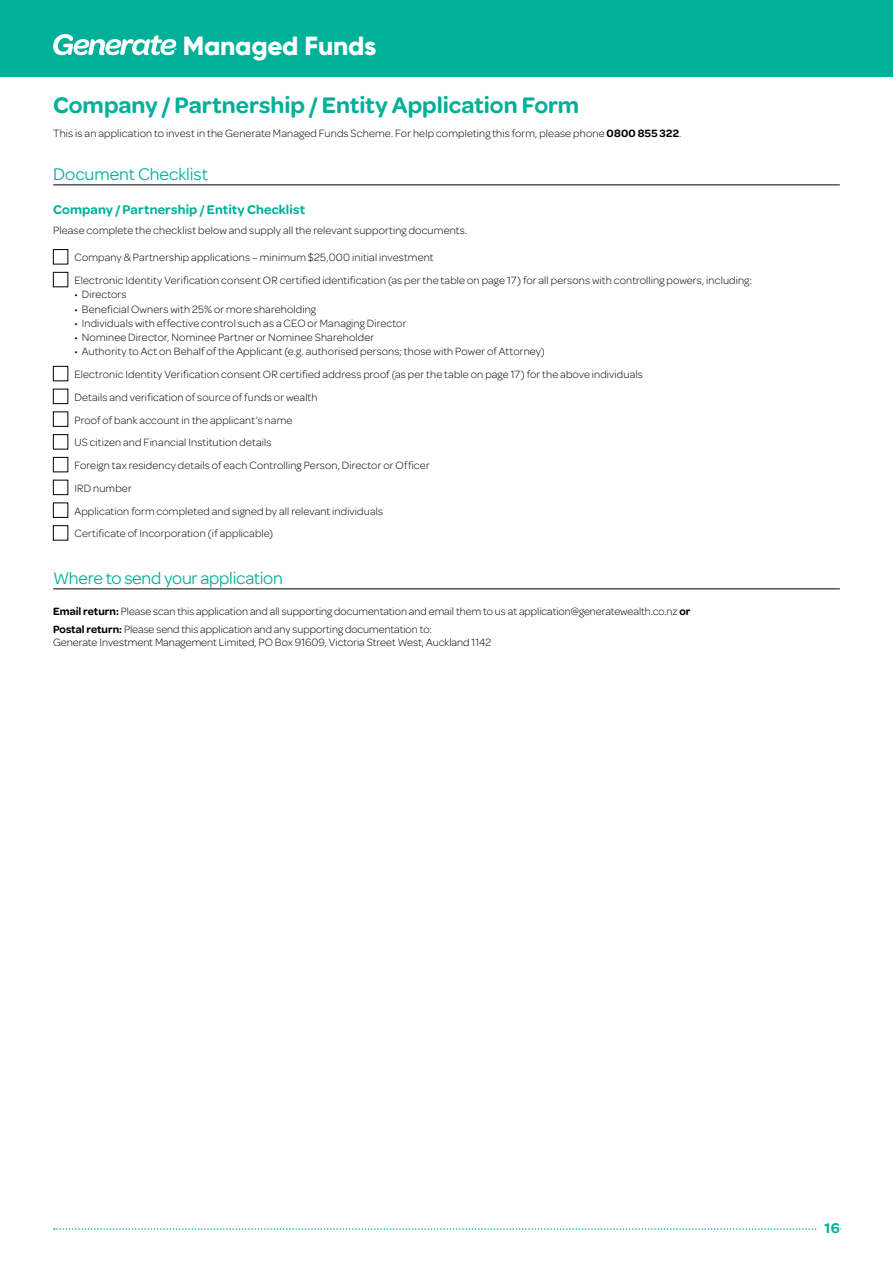
<style>
.page{position:relative;width:893px;height:1263px;background:#fff}
.page>*{position:absolute;margin:0;border:0;box-sizing:border-box;transform-origin:0 0}
.t1{font:800 26.25px "Gilroy";letter-spacing:-.01em;color:#fff}
.t2{font:600 24px "Omnes";color:#00b098}
.t3{font:18px "Omnes";letter-spacing:-.01em;color:#00b098}
.t4{font:600 15px "Omnes";color:#00b098}
.t5{font:600 13.5px "Omnes";letter-spacing:.01em;color:#00b098}
.t6{font:300 11.25px/22.8px "Omnes";letter-spacing:.015em;color:#000}
.s1{font-weight:600}
</style>
<div class="page">
<svg style="left:54px;top:1228px;width:764px;height:2px"></svg>
<div style="left:0;top:0;width:893px;height:76px;background:#00b098"></div>
<svg style="left:53px;top:34px;width:123px;height:21px"></svg>
<hr style="left:53px;top:588px;width:787px;height:1px;background:#000">
<hr style="left:53px;top:184px;width:787px;height:1px;background:#000">
<div style="left:53px;top:249px;width:15px;height:15px;border:1px solid #000"></div>
<div style="left:53px;top:272px;width:15px;height:15px;border:1px solid #000"></div>
<div style="left:53px;top:366px;width:15px;height:15px;border:1px solid #000"></div>
<div style="left:53px;top:389px;width:15px;height:15px;border:1px solid #000"></div>
<div style="left:53px;top:412px;width:15px;height:15px;border:1px solid #000"></div>
<div style="left:53px;top:434px;width:15px;height:15px;border:1px solid #000"></div>
<div style="left:53px;top:457px;width:15px;height:15px;border:1px solid #000"></div>
<div style="left:53px;top:480px;width:15px;height:15px;border:1px solid #000"></div>
<div style="left:53px;top:503px;width:15px;height:15px;border:1px solid #000"></div>
<div style="left:53px;top:525px;width:15px;height:15px;border:1px solid #000"></div>
<h1 class="t1" style="left:183px;top:29px;width:195px">Managed Funds</h1>
<h2 class="t2" style="left:53px;top:91px;width:528px">Company / Partnership / Entity Application Form</h2>
<p class="t6" style="left:53px;top:121px;width:630px">This is an application to invest in the Generate Managed Funds Scheme. For help completing this form, please phone <span class="s1">0800 855 322</span>.</p>
<h3 class="t3" style="left:53px;top:164px;width:156px">Document Checklist</h3>
<p class="t5" style="left:53px;top:201px;width:253px">Company / Partnership / Entity Checklist</p>
<p class="t6" style="left:53px;top:219px;width:416px">Please complete the checklist below and supply all the relevant supporting documents.</p>
<p class="t6" style="left:74px;top:246px;width:679px">Company &amp; Partnership applications – minimum $25,000 initial investment<br>Electronic Identity Verification consent OR certified identification (as per the table on page 17) for all persons with controlling powers, including:</p>
<p class="t6" style="left:74px;top:283px;width:54px">• Directors</p>
<p class="t6" style="left:74px;top:297px;width:243px">• Beneficial Owners with 25% or more shareholding</p>
<p class="t6" style="left:74px;top:312px;width:333px">• Individuals with effective control such as a CEO or Managing Director</p>
<p class="t6" style="left:74px;top:326px;width:301px">• Nominee Director, Nominee Partner or Nominee Shareholder</p>
<p class="t6" style="left:74px;top:340px;width:570px">• Authority to Act on Behalf of the Applicant (e.g. authorised persons; those with Power of Attorney)<br>Electronic Identity Verification consent OR certified address proof (as per the table on page 17) for the above individuals Details and verification of source of funds or wealth<br>Proof of bank account in the applicant’s name<br>US citizen and Financial Institution details<br>Foreign tax residency details of each Controlling Person, Director or Officer<br>IRD number<br>Application form completed and signed by all relevant individuals<br>Certificate of Incorporation (if applicable)</p>
<h3 class="t3" style="left:53px;top:568px;width:231px">Where to send your application</h3>
<p class="t6" style="left:53px;top:602px;width:639px;line-height:17.7px"><span class="s1">Email return:</span> Please scan this application and all supporting documentation and email them to us at application@generatewealth.co.nz <span class="s1">or<br>Postal return:</span> Please send this application and any supporting documentation to:</p>
<p class="t6" style="left:53px;top:631px;width:440px">Generate Investment Management Limited, PO Box 91609, Victoria Street West, Auckland 1142</p>
<h3 class="t4" style="left:825px;top:1220px;width:17px">16</h3>
</div>
